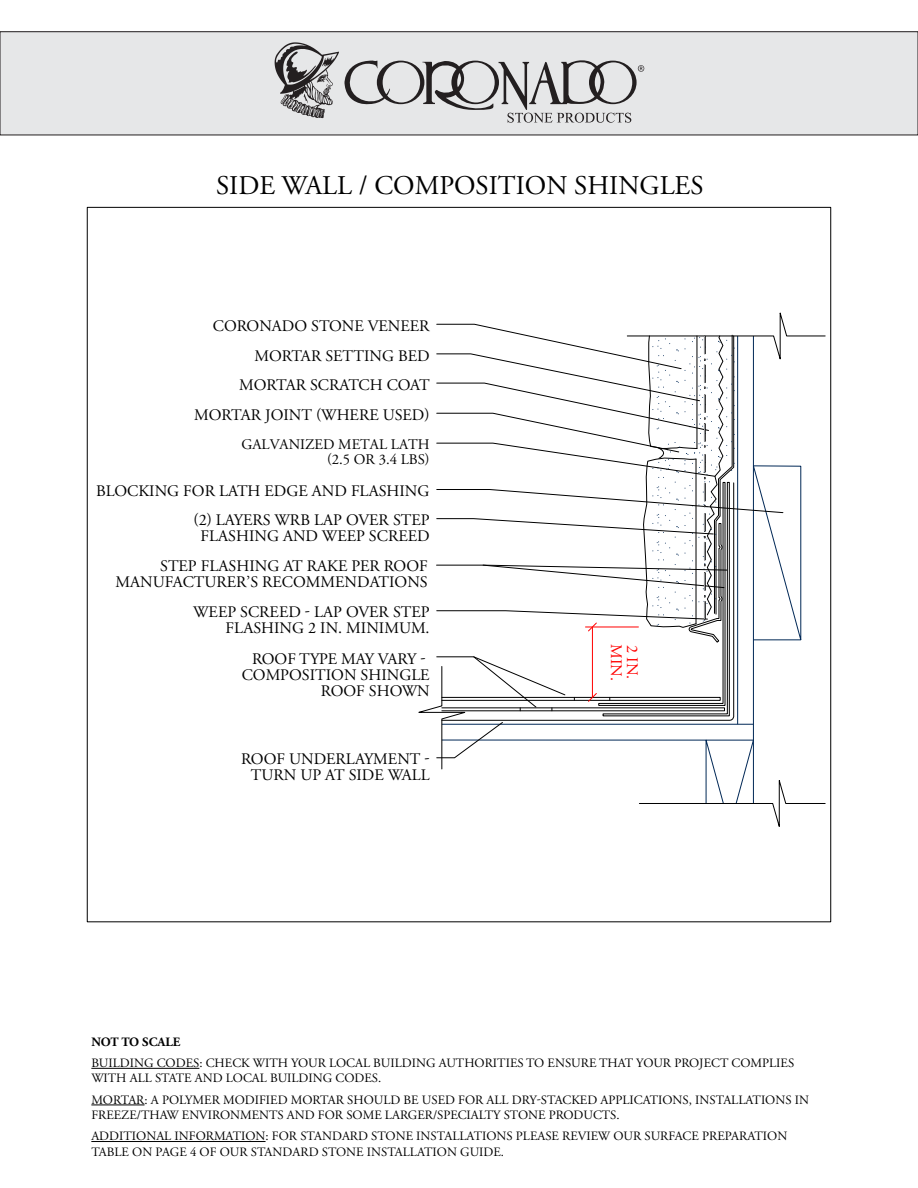
<style>
.page{position:relative;width:918px;height:1188px;background:#fff}
.page>*{position:absolute;margin:0;border:0;box-sizing:border-box;transform-origin:0 0}
.t1{font:27px "Adobe Garamond Pro";color:#000}
.t2{font:16.05px/16px "Adobe Garamond Pro";color:#000;text-align:right}
.t3{font:16.05px "Adobe Garamond Pro";color:#f00}
.t4{font:14.7px/14.7px "Adobe Garamond Pro";color:#000;text-align:right}
.t5{font:12.75px/15.3px "Adobe Garamond Pro";color:#000}
.t6{font:700 12.75px "Adobe Garamond Pro";color:#000}
</style>
<div class="page">
<div style="left:0;top:32px;width:918px;height:103px;background:#e6e7e8"></div>
<div style="left:0;top:31px;width:918px;height:104px;border:1px solid #231f20"></div>
<svg style="left:275px;top:42px;width:369px;height:81px"></svg>
<hr style="left:91px;top:1068px;width:108px;height:1px;background:#000">
<hr style="left:91px;top:1105px;width:54px;height:1px;background:#000">
<hr style="left:91px;top:1141px;width:175px;height:1px;background:#000">
<svg style="left:418px;top:312px;width:408px;height:515px"></svg>
<h1 class="t1" style="left:216px;top:170px;width:489px">SIDE WALL / COMPOSITION SHINGLES</h1>
<p class="t2" style="left:213px;top:318px;width:218px">CORONADO STONE VENEER</p>
<p class="t2" style="left:254px;top:348px;width:177px">MORTAR SETTING BED</p>
<p class="t2" style="left:239px;top:377px;width:192px">MORTAR SCRATCH COAT</p>
<p class="t2" style="left:194px;top:407px;width:237px">MORTAR JOINT (WHERE USED)</p>
<p class="t4" style="left:241px;top:438px;width:190px">GALVANIZED METAL LATH (2.5 OR 3.4 LBS)</p>
<p class="t2" style="left:96px;top:477px;width:335px;line-height:29.2px">BLOCKING FOR LATH EDGE AND FLASHING (2) LAYERS WRB LAP OVER STEP</p>
<p class="t2" style="left:160px;top:522px;width:271px;line-height:30.2px">FLASHING AND WEEP SCREED<br>STEP FLASHING AT RAKE PER ROOF</p>
<p class="t2" style="left:116px;top:568px;width:316px;line-height:29.4px">MANUFACTURER’S RECOMMENDATIONS<br>WEEP SCREED - LAP OVER STEP</p>
<p class="t2" style="left:226px;top:613px;width:206px;line-height:30.8px">FLASHING 2 IN. MINIMUM.<br>ROOF TYPE MAY VARY -</p>
<p class="t2" style="left:242px;top:667px;width:189px">COMPOSITION SHINGLE<br>ROOF SHOWN</p>
<p class="t2" style="left:241px;top:752px;width:190px">ROOF UNDERLAYMENT -<br>TURN UP AT SIDE WALL</p>
<p class="t3" style="left:626px;top:644px;width:38px;rotate:90deg">MIN.</p>
<p class="t3" style="left:642px;top:645px;width:36px;rotate:90deg">2 IN.</p>
<p class="t6" style="left:91px;top:1034px;width:91px">NOT TO SCALE</p>
<p class="t5" style="left:91px;top:1056px;width:704px">BUILDING CODES: CHECK WITH YOUR LOCAL BUILDING AUTHORITIES TO ENSURE THAT YOUR PROJECT COMPLIES<br>WITH ALL STATE AND LOCAL BUILDING CODES.</p>
<p class="t5" style="left:91px;top:1092px;width:719px">MORTAR: A POLYMER MODIFIED MORTAR SHOULD BE USED FOR ALL DRY-STACKED APPLICATIONS, INSTALLATIONS IN<br>FREEZE/THAW ENVIRONMENTS AND FOR SOME LARGER/SPECIALTY STONE PRODUCTS.</p>
<p class="t5" style="left:91px;top:1129px;width:698px">ADDITIONAL INFORMATION: FOR STANDARD STONE INSTALLATIONS PLEASE REVIEW OUR SURFACE PREPARATION<br>TABLE ON PAGE 4 OF OUR STANDARD STONE INSTALLATION GUIDE.</p>
</div>
